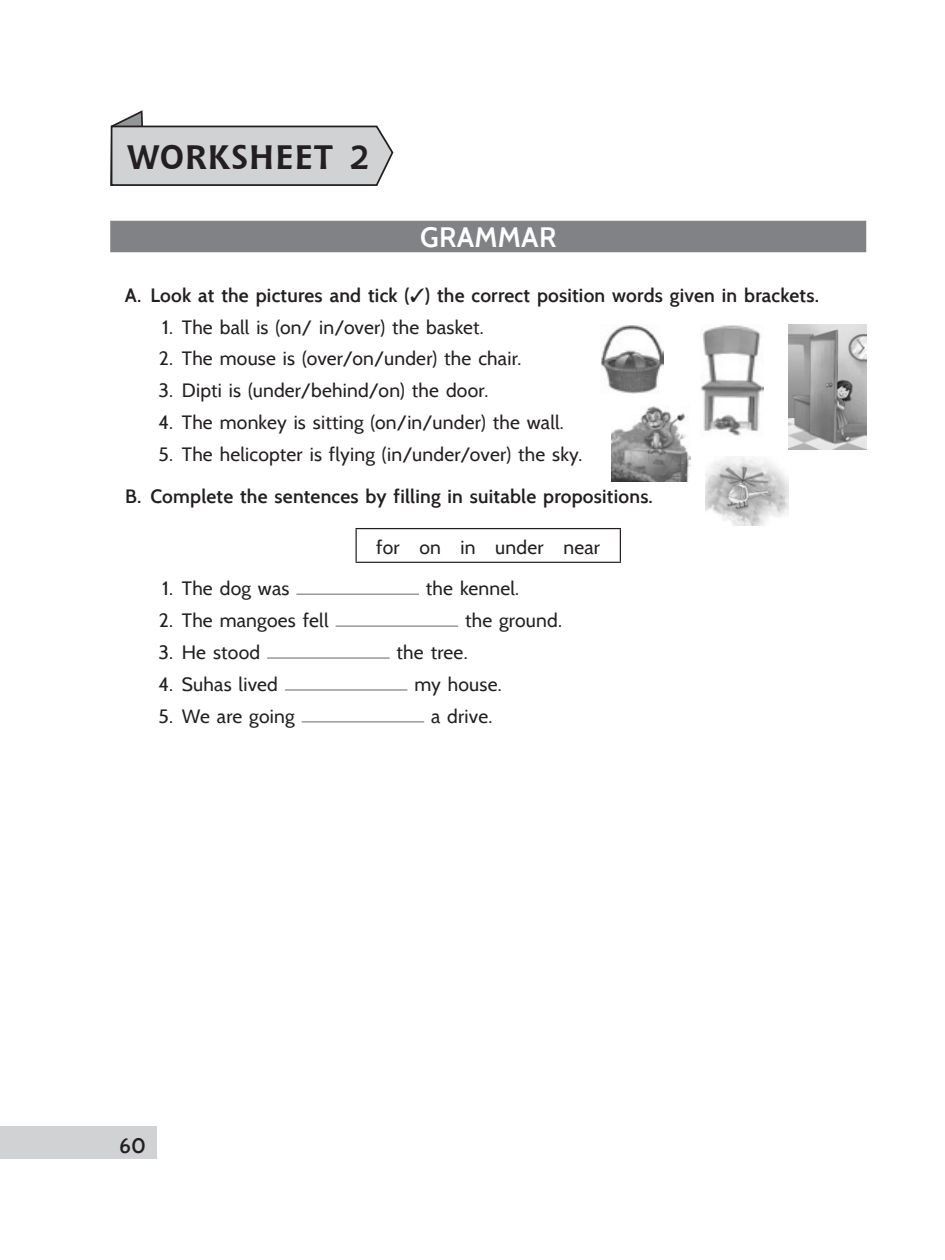
<style>
.page{position:relative;width:945px;height:1260px;background:#fff}
.page>*{position:absolute;margin:0;border:0;box-sizing:border-box;transform-origin:0 0}
.t1{font:700 33.77px "Chianti BT";letter-spacing:.015em;color:#231f20}
.Worksheet_head{font:600 28px "Cabin";letter-spacing:.01em;color:#fff}
.t2{font:600 21px "Cabin";color:#231f20}
.Exercise_2{font:19.25px "Cabin";letter-spacing:.01em;color:#231f20}
.Exercise_1{font:600 19.25px "Cabin";letter-spacing:.01em;color:#231f20}
</style>
<div class="page">
<div style="left:0;top:1126px;width:157px;height:33px;background:#d1d2d4"></div>
<div style="left:110px;top:221px;width:756px;height:31px;background:#808285"></div>
<svg style="left:110px;top:110px;width:284px;height:76px"></svg>
<hr style="left:356px;top:528px;width:265px;height:1px;background:#231f20">
<hr style="left:356px;top:529px;width:1px;height:33px;background:#231f20">
<hr style="left:620px;top:529px;width:1px;height:33px;background:#231f20">
<hr style="left:356px;top:562px;width:265px;height:1px;background:#231f20">
<hr style="left:296px;top:594px;width:123px;height:1px;background:#808285">
<hr style="left:336px;top:626px;width:122px;height:1px;background:#808285">
<hr style="left:267px;top:657px;width:123px;height:2px;background:#808285">
<hr style="left:285px;top:689px;width:122px;height:2px;background:#808285">
<hr style="left:302px;top:721px;width:122px;height:2px;background:#808285">
<img style="left:788px;top:325px;width:78px;height:124px">
<img style="left:701px;top:325px;width:62px;height:111px">
<img style="left:601px;top:325px;width:62px;height:69px">
<img style="left:612px;top:406px;width:79px;height:76px">
<img style="left:706px;top:457px;width:82px;height:68px">
<p class="t1" style="left:128px;top:133px;width:244px">WORKSHEET 2</p>
<p class="Worksheet_head" style="left:420px;top:220px;width:138px">GRAMMAR</p>
<p class="Exercise_1" style="left:125px;top:283px;width:696px">A. Look at the pictures and tick (✓) the correct position words given in brackets.</p>
<p class="Exercise_2" style="left:162px;top:315px;width:323px">1. The ball is (on/ in/over) the basket.</p>
<p class="Exercise_2" style="left:159px;top:347px;width:364px">2. The mouse is (over/on/under) the chair.</p>
<p class="Exercise_2" style="left:158px;top:379px;width:331px">3. Dipti is (under/behind/on) the door.</p>
<p class="Exercise_2" style="left:158px;top:411px;width:407px">4. The monkey is sitting (on/in/under) the wall.</p>
<p class="Exercise_2" style="left:158px;top:443px;width:426px">5. The helicopter is flying (in/under/over) the sky.</p>
<p class="Exercise_1" style="left:125px;top:485px;width:529px">B. Complete the sentences by filling in suitable propositions.</p>
<p class="Exercise_2" style="left:376px;top:536px;width:225px">for on in under near</p>
<p class="Exercise_2" style="left:162px;top:576px;width:129px">1. The dog was</p>
<p class="Exercise_2" style="left:426px;top:576px;width:95px">the kennel.</p>
<p class="Exercise_2" style="left:159px;top:608px;width:171px">2. The mangoes fell</p>
<p class="Exercise_2" style="left:465px;top:608px;width:98px">the ground.</p>
<p class="Exercise_2" style="left:158px;top:640px;width:103px">3. He stood</p>
<p class="Exercise_2" style="left:397px;top:640px;width:73px">the tree.</p>
<p class="Exercise_2" style="left:158px;top:672px;width:121px">4. Suhas lived</p>
<p class="Exercise_2" style="left:414px;top:672px;width:89px">my house.</p>
<p class="Exercise_2" style="left:158px;top:704px;width:138px">5. We are going</p>
<p class="Exercise_2" style="left:431px;top:704px;width:63px">a drive.</p>
<p class="t2" style="left:119px;top:1133px;width:28px">60</p>
</div>
